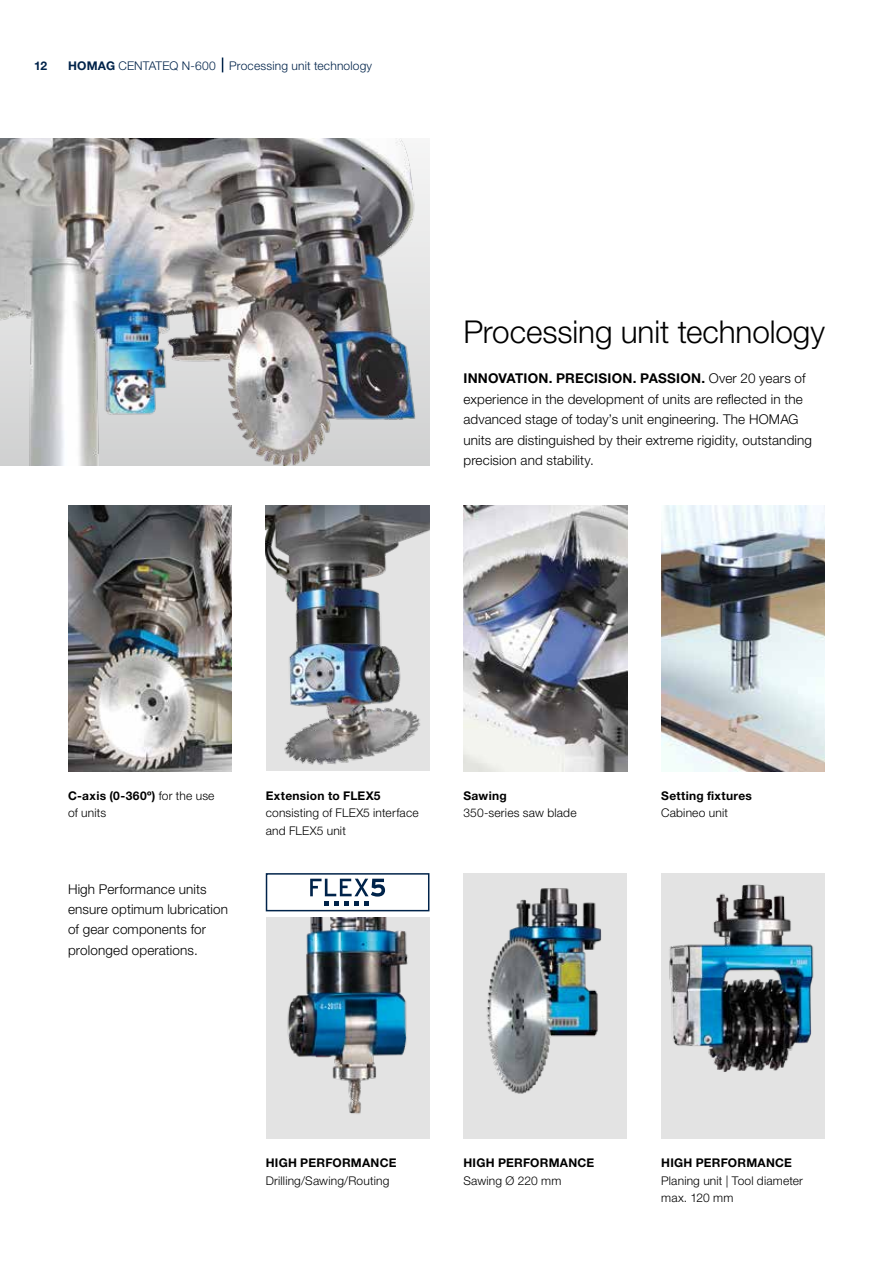
<style>
.page{position:relative;width:893px;height:1263px;background:#fff}
.page>*{position:absolute;margin:0;border:0;box-sizing:border-box;transform-origin:0 0}
.t1{font:300 31.5px "Helvetica Neue LTW1 G";letter-spacing:-.005em;color:#000}
.t2{font:300 13.5px/20.4px "Helvetica Neue LTW1 G";letter-spacing:.01em;color:#000}
.t3{font:300 12px/17.2px "Helvetica Neue LTW1 G";letter-spacing:.015em;color:#000}
.t4{font:700 12px "Helvetica Neue LTW1 G";letter-spacing:.02em;color:#000}
.t5{font:300 12px "Helvetica Neue LTW1 G";letter-spacing:.015em;color:#00234a}
.t6{font:700 12px "Helvetica Neue LTW1 G";color:#00234a}
.s1{font-weight:700}
</style>
<div class="page">
<img style="left:463px;top:873px;width:164px;height:265px">
<img style="left:661px;top:873px;width:164px;height:265px">
<img style="left:68px;top:506px;width:164px;height:265px">
<img style="left:661px;top:506px;width:164px;height:265px">
<img style="left:266px;top:506px;width:163px;height:264px">
<img style="left:0;top:139px;width:429px;height:326px">
<svg style="left:310px;top:879px;width:75px;height:27px"></svg>
<img style="left:266px;top:917px;width:163px;height:221px">
<div style="left:266px;top:873px;width:163px;height:38px;border:2px solid #00234a"></div>
<img style="left:463px;top:506px;width:164px;height:265px">
<svg style="left:222px;top:58px;width:1px;height:14px"></svg>
<p class="t6" style="left:34px;top:58px;width:15px">12</p>
<p class="t5" style="left:68px;top:58px;width:306px"><span class="s1">HOMAG</span> CENTATEQ N-600 Processing unit technology</p>
<h1 class="t1" style="left:463px;top:312px;width:363px">Processing unit technology</h1>
<p class="t2" style="left:463px;top:368px;width:350px"><span class="s1">INNOVATION. PRECISION. PASSION.</span> Over 20 years of experience in the development of units are reflected in the advanced stage of today’s unit engineering. The HOMAG units are distinguished by their extreme rigidity, outstanding precision and stability.</p>
<p class="t3" style="left:68px;top:787px;width:148px"><span class="s1">C-axis (0-360º)</span> for the use of units</p>
<p class="t4" style="left:661px;top:788px;width:92px">Setting fixtures</p>
<p class="t4" style="left:463px;top:788px;width:45px">Sawing</p>
<p class="t3" style="left:463px;top:804px;width:115px">350-series saw blade</p>
<p class="t4" style="left:266px;top:788px;width:116px">Extension to FLEX5</p>
<p class="t3" style="left:266px;top:804px;width:154px">consisting of FLEX5 interface and FLEX5 unit</p>
<p class="t3" style="left:661px;top:804px;width:68px">Cabineo unit</p>
<p class="t2" style="left:68px;top:878px;width:162px">High Performance units ensure optimum lubrication of gear components for prolonged operations.</p>
<p class="t4" style="left:266px;top:1156px;width:132px">HIGH PERFORMANCE</p>
<p class="t3" style="left:266px;top:1171px;width:125px">Drilling/Sawing/Routing</p>
<p class="t4" style="left:463px;top:1156px;width:132px">HIGH PERFORMANCE</p>
<p class="t3" style="left:463px;top:1171px;width:99px">Sawing Ø 220 mm</p>
<p class="t4" style="left:661px;top:1156px;width:132px">HIGH PERFORMANCE</p>
<p class="t3" style="left:661px;top:1171px;width:143px">Planing unit | Tool diameter max. 120 mm</p>
</div>
